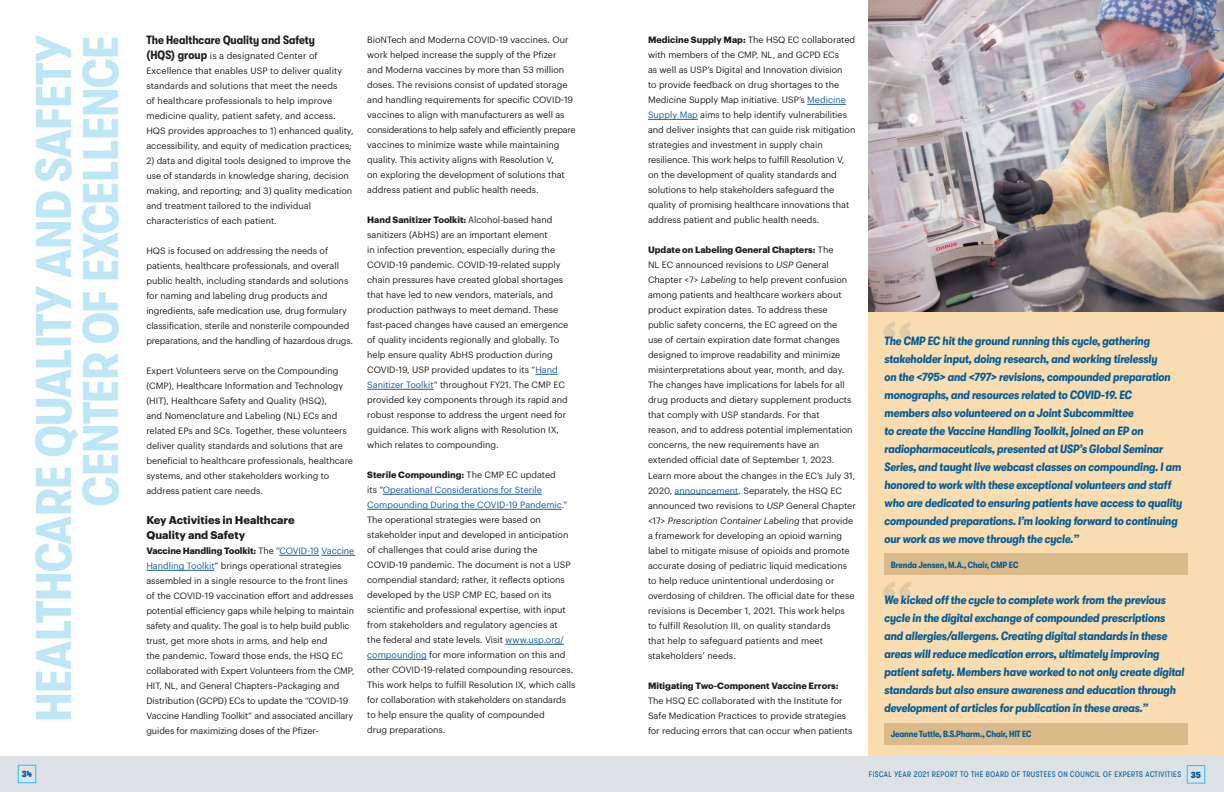
<style>
.page{position:relative;width:1224px;height:792px;background:#fff}
.page>*{position:absolute;margin:0;border:0;box-sizing:border-box;transform-origin:0 0}
.t1{font:700 72px "Letter Gothic Std";color:#c0cee4}
.t2{font:700 condensed 50px/47px "GT Walsheim";letter-spacing:-.01em;color:#bde6f7;text-align:right}
.t3{font:italic 700 condensed 12px/18px "GT Walsheim";letter-spacing:-.01em;color:#005c98}
.t4{font:700 condensed 12px "GT Walsheim";color:#231f20}
.t5{font:700 11px/15px "Graphik";color:#231f20}
.t6{font:9px/15px "Graphik";color:#231f20}
.t7{font:700 condensed 9px "GT Walsheim";letter-spacing:-.01em;color:#005c98}
.t8{font:700 9px "Graphik";color:#231f20}
.t9{font:900 condensed 9px "GT Walsheim";color:#005c98}
.t10{font:condensed 8px "GT Walsheim";letter-spacing:.06em;color:#005c98}
.s1{font-family:"GT Walsheim";font-weight:700;font-stretch:condensed;font-size:12px}
.s2{font-weight:700}
.s3{color:#175d9e}
.s4{font-style:italic}
.s5{font-weight:900;font-size:9px}
</style>
<div class="page">
<hr style="left:279px;top:555px;width:40px;height:1px;background:#175d9e">
<hr style="left:321px;top:555px;width:34px;height:1px;background:#175d9e">
<hr style="left:146px;top:570px;width:69px;height:1px;background:#175d9e">
<svg style="left:535px;top:374px;width:23px;height:1px"></svg>
<hr style="left:367px;top:389px;width:67px;height:1px;background:#175d9e">
<hr style="left:383px;top:494px;width:159px;height:1px;background:#175d9e">
<hr style="left:367px;top:509px;width:195px;height:1px;background:#175d9e">
<hr style="left:505px;top:644px;width:59px;height:1px;background:#175d9e">
<hr style="left:367px;top:659px;width:60px;height:1px;background:#175d9e">
<hr style="left:807px;top:104px;width:39px;height:1px;background:#175d9e">
<hr style="left:648px;top:119px;width:50px;height:1px;background:#175d9e">
<hr style="left:675px;top:494px;width:64px;height:1px;background:#175d9e">
<div style="left:0;top:756px;width:1224px;height:36px;background:#dce2e5"></div>
<div style="left:1187px;top:765px;width:18px;height:18px;border:1px solid #29c1ed"></div>
<div style="left:18px;top:765px;width:18px;height:18px;border:1px solid #29c1ed"></div>
<img style="left:869px;top:0;width:355px;height:312px">
<div style="left:869px;top:312px;width:355px;height:444px;background:#f9dcaf"></div>
<div style="left:884px;top:554px;width:304px;height:21px;background:#dbba89"></div>
<div style="left:884px;top:723px;width:304px;height:22px;background:#dbba89"></div>
<h2 class="t2" style="left:31px;top:722px;width:689px;rotate:-90deg">HEALTHCARE QUALITY AND SAFETY<br>CENTER OF EXCELLENCE</h2>
<h3 class="t4" style="left:146px;top:34px;width:170px">The Healthcare Quality and Safety</h3>
<p class="t6" style="left:146px;top:48px;width:209px"><span class="s1">(HQS) group</span> is a designated Center of Excellence that enables USP to deliver quality standards and solutions that meet the needs<br>of healthcare professionals to help improve medicine quality, patient safety, and access.<br>HQS provides approaches to 1) enhanced quality, accessibility, and equity of medication practices;</p>
<p class="t6" style="left:146px;top:153px;width:207px">2) data and digital tools designed to improve the use of standards in knowledge sharing, decision making, and reporting; and 3) quality medication and treatment tailored to the individual characteristics of each patient.</p>
<p class="t6" style="left:146px;top:243px;width:208px">HQS is focused on addressing the needs of patients, healthcare professionals, and overall public health, including standards and solutions for naming and labeling drug products and ingredients, safe medication use, drug formulary classification, sterile and nonsterile compounded preparations, and the handling of hazardous drugs.</p>
<p class="t6" style="left:146px;top:363px;width:208px">Expert Volunteers serve on the Compounding (CMP), Healthcare Information and Technology (HIT), Healthcare Safety and Quality (HSQ),<br>and Nomenclature and Labeling (NL) ECs and related EPs and SCs. Together, these volunteers deliver quality standards and solutions that are beneficial to healthcare professionals, healthcare systems, and other stakeholders working to address patient care needs.</p>
<p class="t5" style="left:146px;top:512px;width:150px">Key Activities in Healthcare<br>Quality and Safety</p>
<p class="t6" style="left:146px;top:543px;width:210px"><span class="s2">Vaccine Handling Toolkit:</span> The “<span class="s3">COVID-19 Vaccine Handling Toolkit</span>” brings operational strategies assembled in a single resource to the front lines of the COVID-19 vaccination effort and addresses potential efficiency gaps while helping to maintain safety and quality. The goal is to help build public trust, get more shots in arms, and help end<br>the pandemic. Toward those ends, the HSQ EC collaborated with Expert Volunteers from the CMP, HIT, NL, and General Chapters–Packaging and Distribution (GCPD) ECs to update the “COVID-19<br>Vaccine Handling Toolkit” and associated ancillary guides for maximizing doses of the Pfizer-</p>
<p class="t6" style="left:367px;top:32px;width:210px">BioNTech and Moderna COVID-19 vaccines. Our work helped increase the supply of the Pfizer<br>and Moderna vaccines by more than 53 million doses. The revisions consist of updated storage and handling requirements for specific COVID-19 vaccines to align with manufacturers as well as considerations to help safely and efficiently prepare vaccines to minimize waste while maintaining quality. This activity aligns with Resolution V,<br>on exploring the development of solutions that address patient and public health needs.</p>
<p class="t6" style="left:367px;top:212px;width:203px"><span class="s2">Hand Sanitizer Toolkit:</span> Alcohol-based hand sanitizers (AbHS) are an important element<br>in infection prevention, especially during the COVID-19 pandemic. COVID-19-related supply chain pressures have created global shortages that have led to new vendors, materials, and production pathways to meet demand. These fast-paced changes have caused an emergence of quality incidents regionally and globally. To help ensure quality AbHS production during COVID-19, USP provided updates to its “<span class="s3">Hand Sanitizer Toolkit</span>” throughout FY21. The CMP EC provided key components through its rapid and robust response to address the urgent need for guidance. This work aligns with Resolution IX, which relates to compounding.</p>
<p class="t6" style="left:367px;top:467px;width:210px"><span class="s2">Sterile Compounding:</span> The CMP EC updated<br>its “<span class="s3">Operational Considerations for Sterile Compounding During the COVID-19 Pandemic</span>.” The operational strategies were based on stakeholder input and developed in anticipation of challenges that could arise during the COVID-19 pandemic. The document is not a USP compendial standard; rather, it reflects options developed by the USP CMP EC, based on its scientific and professional expertise, with input from stakeholders and regulatory agencies at<br>the federal and state levels. Visit <span class="s3">www.usp.org/ compounding</span> for more information on this and other COVID-19-related compounding resources.<br>This work helps to fulfill Resolution IX, which calls for collaboration with stakeholders on standards to help ensure the quality of compounded<br>drug preparations.</p>
<p class="t6" style="left:648px;top:32px;width:209px"><span class="s2">Medicine Supply Map:</span> The HSQ EC collaborated with members of the CMP, NL, and GCPD ECs<br>as well as USP’s Digital and Innovation division<br>to provide feedback on drug shortages to the Medicine Supply Map initiative. USP’s <span class="s3">Medicine Supply Map</span> aims to help identify vulnerabilities and deliver insights that can guide risk mitigation strategies and investment in supply chain resilience. This work helps to fulfill Resolution V, on the development of quality standards and solutions to help stakeholders safeguard the quality of promising healthcare innovations that address patient and public health needs.</p>
<p class="t6" style="left:648px;top:242px;width:209px"><span class="s2">Update on Labeling General Chapters:</span> The<br>NL EC announced revisions to <span class="s4">USP</span> General Chapter &lt;7&gt; <span class="s4">Labeling</span> to help prevent confusion among patients and healthcare workers about product expiration dates. To address these public safety concerns, the EC agreed on the<br>use of certain expiration date format changes designed to improve readability and minimize misinterpretations about year, month, and day.<br>The changes have implications for labels for all drug products and dietary supplement products that comply with USP standards. For that<br>reason, and to address potential implementation concerns, the new requirements have an extended official date of September 1, 2023.<br>Learn more about the changes in the EC’s July 31, 2020, <span class="s3">announcement</span>. Separately, the HSQ EC announced two revisions to <span class="s4">USP</span> General Chapter &lt;17&gt; <span class="s4">Prescription Container Labeling</span> that provide a framework for developing an opioid warning label to mitigate misuse of opioids and promote accurate dosing of pediatric liquid medications to help reduce unintentional underdosing or overdosing of children. The official date for these revisions is December 1, 2021. This work helps<br>to fulfill Resolution III, on quality standards<br>that help to safeguard patients and meet stakeholders’ needs.</p>
<p class="t8" style="left:648px;top:678px;width:192px">Mitigating Two-Component Vaccine Errors:</p>
<p class="t6" style="left:648px;top:692px;width:206px">The HSQ EC collaborated with the Institute for<br>Safe Medication Practices to provide strategies for reducing errors that can occur when patients</p>
<h1 class="t1" style="left:875px;top:304px;width:45px">“</h1>
<p class="t3" style="left:884px;top:332px;width:300px">The CMP EC hit the ground running this cycle, gathering stakeholder input, doing research, and working tirelessly<br>on the &lt;795&gt; and &lt;797&gt; revisions, compounded preparation monographs, and resources related to COVID-19. EC<br>members also volunteered on a Joint Subcommittee<br>to create the Vaccine Handling Toolkit, joined an EP on radiopharmaceuticals, presented at USP’s Global Seminar Series, and taught live webcast classes on compounding. I am honored to work with these exceptional volunteers and staff who are dedicated to ensuring patients have access to quality compounded preparations. I’m looking forward to continuing our work as we move through the cycle.”</p>
<p class="t7" style="left:891px;top:560px;width:129px">Brenda Jensen, M.A., Chair, CMP EC</p>
<p class="t3" style="left:884px;top:591px;width:302px">We kicked off the cycle to complete work from the previous cycle in the digital exchange of compounded prescriptions and allergies/allergens. Creating digital standards in these areas will reduce medication errors, ultimately improving patient safety. Members have worked to not only create digital standards but also ensure awareness and education through development of articles for publication in these areas.”</p>
<p class="t7" style="left:891px;top:729px;width:142px">Jeanne Tuttle, B.S.Pharm., Chair, HIT EC</p>
<h1 class="t1" style="left:875px;top:564px;width:45px">“</h1>
<p class="t9" style="left:22px;top:769px;width:12px">34</p>
<p class="t10" style="left:869px;top:770px;width:334px">FISCAL YEAR 2021 REPORT TO THE BOARD OF TRUSTEES ON COUNCIL OF EXPERTS ACTIVITIES <span class="s5">35</span></p>
</div>
